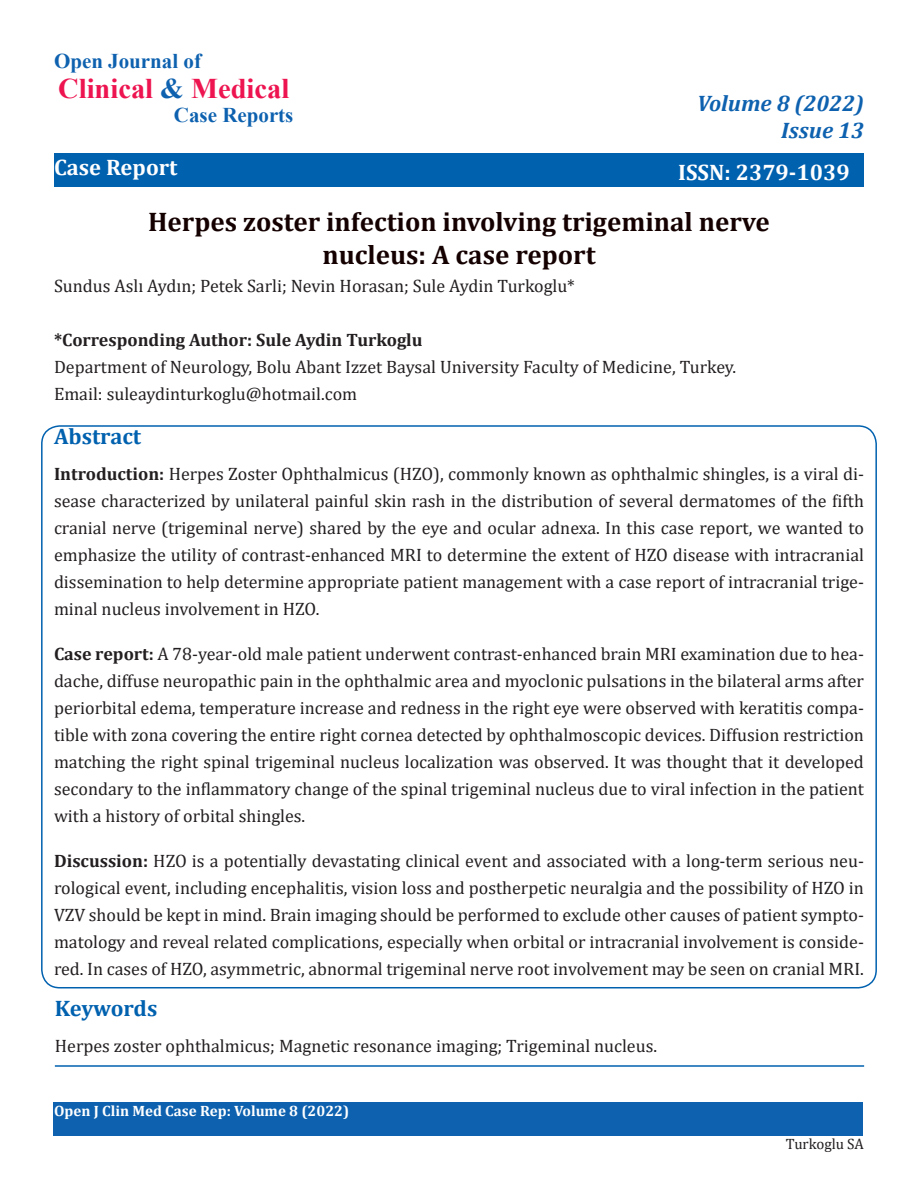
<style>
.page{position:relative;width:918px;height:1188px;background:#fff}
.page>*{position:absolute;margin:0;border:0;box-sizing:border-box;transform-origin:0 0}
.t1{font:700 28.5px "Times New Roman";color:#ed1450}
.t2{font:700 27px "Cambria";color:#150000}
.t3{font:700 22.5px "Cambria";color:#fff}
.t4{font:italic 700 22.5px "Cambria";color:#0d61af}
.t5{font:700 22.5px "Cambria";color:#0061af}
.t6{font:700 21px "Times New Roman";color:#0d61af}
.t7{font:18px/27px "Cambria";color:#231f20;text-align:justify}
.t8{font:700 18px "Cambria";color:#231f20}
.t9{font:700 15px "Cambria";color:#fff}
.t10{font:15px "Cambria";letter-spacing:-.005em;color:#231f20}
.s1{color:#0d61af}
.s2{font-weight:700}
</style>
<div class="page">
<div style="left:54px;top:153px;width:810px;height:34px;background:#0061af"></div>
<div style="left:53px;top:1102px;width:810px;height:34px;background:#0d61af"></div>
<hr style="left:55px;top:1065px;width:809px;height:2px;background:#0061af">
<p class="t6" style="left:54px;top:46px;width:149px">Open Journal of</p>
<p class="t1" style="left:58px;top:68px;width:233px">Clinical <span class="s1">&amp;</span> Medical</p>
<p class="t6" style="left:174px;top:100px;width:121px">Case Reports</p>
<p class="t3" style="left:54px;top:151px;width:125px">Case Report</p>
<p class="t4" style="left:697px;top:88px;width:168px">Volume 8 (2022)</p>
<p class="t4" style="left:781px;top:115px;width:84px">Issue 13</p>
<p class="t3" style="left:678px;top:156px;width:173px">ISSN: 2379-1039</p>
<p class="t2" style="left:148px;top:203px;width:623px">Herpes zoster infection involving trigeminal nerve</p>
<p class="t2" style="left:322px;top:236px;width:275px">nucleus: A case report</p>
<p class="t7" style="left:54px;top:272px;width:522px">Sundus Aslı Aydın; Petek Sarli; Nevin Horasan; Sule Aydin Turkoglu*</p>
<p class="t8" style="left:54px;top:327px;width:370px">*Corresponding Author: Sule Aydin Turkoglu</p>
<p class="t7" style="left:54px;top:353px;width:684px">Department of Neurology, Bolu Abant Izzet Baysal University Faculty of Medicine, Turkey.</p>
<p class="t7" style="left:54px;top:380px;width:305px">Email: suleaydinturkoglu@hotmail.com</p>
<p class="t5" style="left:54px;top:421px;width:89px">Abstract</p>
<p class="t7" style="left:54px;top:461px;width:811px"><span class="s2">Introduction:</span> Herpes Zoster Ophthalmicus (HZO), commonly known as ophthalmic shingles, is a viral di&shy;sease characterized by unilateral painful skin rash in the distribution of several dermatomes of the fifth cranial nerve (trigeminal nerve) shared by the eye and ocular adnexa. In this case report, we wanted to emphasize the utility of contrast-enhanced MRI to determine the extent of HZO disease with intracranial dissemination to help determine appropriate patient management with a case report of intracranial trige&shy;minal nucleus involvement in HZO.</p>
<p class="t7" style="left:54px;top:641px;width:812px"><span class="s2">Case report:</span> A 78-year-old male patient underwent contrast-enhanced brain MRI examination due to hea&shy;dache, diffuse neuropathic pain in the ophthalmic area and myoclonic pulsations in the bilateral arms after periorbital edema, temperature increase and redness in the right eye were observed with keratitis compa&shy;tible with zona covering the entire right cornea detected by ophthalmoscopic devices. Diffusion restriction matching the right spinal trigeminal nucleus localization was observed. It was thought that it developed secondary to the inflammatory change of the spinal trigeminal nucleus due to viral infection in the patient with a history of orbital shingles.</p>
<p class="t7" style="left:54px;top:848px;width:811px"><span class="s2">Discussion:</span> HZO is a potentially devastating clinical event and associated with a long-term serious neu&shy;rological event, including encephalitis, vision loss and postherpetic neuralgia and the possibility of HZO in VZV should be kept in mind. Brain imaging should be performed to exclude other causes of patient sympto&shy;matology and reveal related complications, especially when orbital or intracranial involvement is conside&shy;red. In cases of HZO, asymmetric, abnormal trigeminal nerve root involvement may be seen on cranial MRI.</p>
<p class="t5" style="left:55px;top:993px;width:104px">Keywords</p>
<p class="t7" style="left:55px;top:1033px;width:604px">Herpes zoster ophthalmicus; Magnetic resonance imaging; Trigeminal nucleus.</p>
<p class="t9" style="left:54px;top:1100px;width:297px">Open J Clin Med Case Rep: Volume 8 (2022)</p>
<p class="t10" style="left:786px;top:1135px;width:80px">Turkoglu SA</p>
</div>
